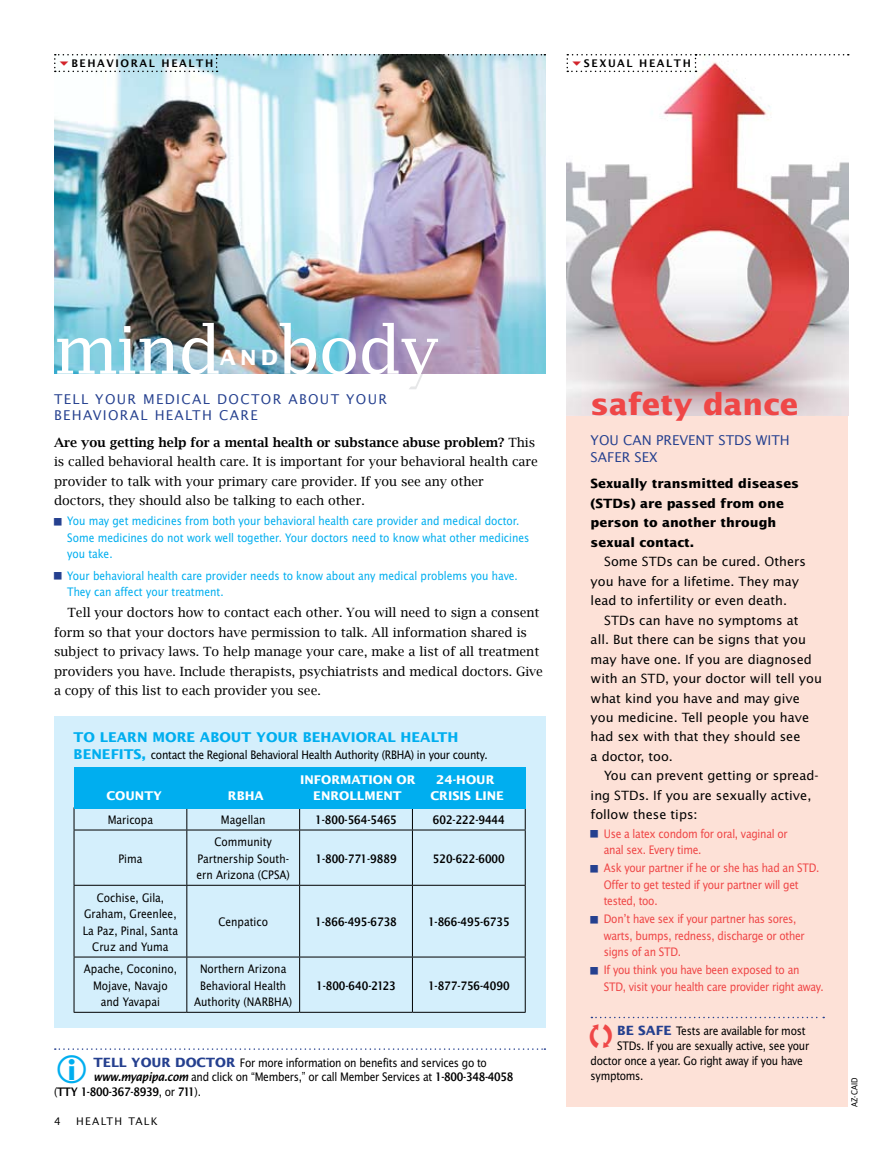
<style>
.page{position:relative;width:878px;height:1161px;background:#fff}
.page>*{position:absolute;margin:0;border:0;box-sizing:border-box;transform-origin:0 0}
.t1{font:66px "Lucida Fax";letter-spacing:-.03em;color:#fff}
.t2{font:700 30px "Lucida Sans Std";color:#ef4747}
.t3{font:700 21px "Lucida Sans Std";color:#fff}
.t4{font:13.5px/16.5px "Lucida Sans Std";letter-spacing:.1em;color:#25408f}
.t5{font:700 13.5px "Lucida Sans Std";color:#00aeef}
.t6{font:13.5px "Lucida Sans Std";color:#25408f}
.t7{font:12.75px/19.5px "Lucida Bright";color:#000}
.t8{font:12.75px/19.5px "Lucida Sans Std";color:#000}
.t9{font:12.75px/15px "Lucida Sans Nar EF";letter-spacing:-.02em;color:#000}
.t10{font:12.75px/16.5px "Lucida Sans Nar EF";letter-spacing:-.02em;color:#ef4747}
.t11{font:12.75px/16.5px "Lucida Sans Nar EF";color:#00aeef}
.t12{font:12.75px/16.5px "Lucida Sans Nar EF";color:#000;text-align:center}
.t13{font:12.75px "Lucida Sans Nar EF Dem Bol";color:#000}
.t14{font:700 12.75px/19.5px "Lucida Sans Std";color:#000}
.t15{font:12.75px "Lucida Sans Nar EF Dem Bol";letter-spacing:-.02em;color:#000}
.t16{font:700 12.75px "Lucida Sans Std";color:#25408f}
.t17{font:700 12px "Lucida Sans Std";color:#fff}
.t18{font:600 10.5px "Lucida Sans";letter-spacing:.15em;color:#000}
.t19{font:10.5px "Lucida Sans Std";color:#000}
.t20{font:9px "Lucida Sans Nar EF";color:#000}
.s1{font-weight:600}
.s2{font-family:"Lucida Sans Std";font-weight:700;font-size:13.5px;color:#00aeef}
.s3{font-family:"Lucida Sans Std";font-weight:700;color:#25408f}
.s4{font-family:"Lucida Sans Nar EF Dem Bol Ita"}
.s5{font-family:"Lucida Sans Nar EF Dem Bol"}
.s6{font-family:"Lucida Sans Nar EF"}
</style>
<div class="page">
<div style="left:54px;top:717px;width:491px;height:311px;background:#d4effc"></div>
<div style="left:566px;top:54px;width:282px;height:1053px;background:#fde1d7"></div>
<img style="left:54px;top:72px;width:491px;height:301px">
<svg style="left:591px;top:1017px;width:233px;height:1px"></svg>
<img style="left:566px;top:72px;width:282px;height:343px">
<svg style="left:74px;top:809px;width:1px;height:21px"></svg>
<svg style="left:186px;top:809px;width:1px;height:21px"></svg>
<svg style="left:299px;top:809px;width:1px;height:21px"></svg>
<svg style="left:412px;top:809px;width:1px;height:21px"></svg>
<svg style="left:525px;top:808px;width:1px;height:22px"></svg>
<hr style="left:74px;top:830px;width:113px;height:1px;background:#000">
<hr style="left:74px;top:830px;width:1px;height:55px;background:#000">
<hr style="left:187px;top:830px;width:112px;height:1px;background:#000">
<hr style="left:186px;top:830px;width:1px;height:55px;background:#000">
<hr style="left:299px;top:830px;width:113px;height:1px;background:#000">
<hr style="left:299px;top:830px;width:1px;height:55px;background:#000">
<hr style="left:412px;top:830px;width:113px;height:1px;background:#000">
<hr style="left:412px;top:830px;width:1px;height:55px;background:#000">
<hr style="left:525px;top:830px;width:1px;height:55px;background:#000">
<hr style="left:74px;top:885px;width:113px;height:1px;background:#000">
<hr style="left:74px;top:886px;width:1px;height:71px;background:#000">
<hr style="left:187px;top:885px;width:112px;height:1px;background:#000">
<hr style="left:186px;top:886px;width:1px;height:71px;background:#000">
<hr style="left:299px;top:885px;width:113px;height:1px;background:#000">
<hr style="left:299px;top:886px;width:1px;height:71px;background:#000">
<hr style="left:412px;top:885px;width:113px;height:1px;background:#000">
<hr style="left:412px;top:886px;width:1px;height:71px;background:#000">
<hr style="left:525px;top:886px;width:1px;height:71px;background:#000">
<hr style="left:74px;top:957px;width:113px;height:1px;background:#000">
<hr style="left:74px;top:957px;width:1px;height:55px;background:#000">
<hr style="left:187px;top:957px;width:112px;height:1px;background:#000">
<hr style="left:186px;top:957px;width:1px;height:55px;background:#000">
<hr style="left:299px;top:957px;width:113px;height:1px;background:#000">
<hr style="left:299px;top:957px;width:1px;height:55px;background:#000">
<hr style="left:412px;top:957px;width:113px;height:1px;background:#000">
<hr style="left:412px;top:957px;width:1px;height:55px;background:#000">
<hr style="left:525px;top:957px;width:1px;height:55px;background:#000">
<hr style="left:74px;top:1012px;width:113px;height:1px;background:#000">
<hr style="left:187px;top:1012px;width:112px;height:1px;background:#000">
<hr style="left:299px;top:1012px;width:113px;height:1px;background:#000">
<hr style="left:412px;top:1012px;width:113px;height:1px;background:#000">
<div style="left:74px;top:767px;width:451px;height:42px;background:#00aeef"></div>
<svg style="left:54px;top:54px;width:491px;height:18px;background:#afc8ce"></svg>
<svg style="left:55px;top:1048px;width:490px;height:2px"></svg>
<svg style="left:566px;top:54px;width:282px;height:18px;background:#f5f3f3"></svg>
<p class="t18" style="left:71px;top:57px;width:141px">BEHAVIOR AL HEALTH</p>
<p class="t18" style="left:584px;top:57px;width:106px">SEXUAL H EALTH</p>
<h1 class="t1" style="left:278px;top:312px;width:163px">body</h1>
<p class="t4" style="left:54px;top:391px;width:334px">Tell Your M edical Doctor About Your<br>Behavioral H ealth care</p>
<p class="t7" style="left:54px;top:432px;width:485px"><span class="s1">Are you getting help for a mental health or substance abuse problem?</span> This is called behavioral health care. It is important for your behavioral health care provider to talk with your primary care provider. If you see any other<br>doctors, they should also be talking to each other.</p>
<p class="t11" style="left:67px;top:513px;width:463px">You may get medicines from both your behavioral health care provider and medical doctor.<br>Some medicines do not work well together. Your doctors need to know what other medicines you take.</p>
<p class="t11" style="left:67px;top:567px;width:452px">Your behavioral health care provider needs to know about any medical problems you have.<br>They can affect your treatment.</p>
<p class="t7" style="left:54px;top:603px;width:490px;text-indent:14px">Tell your doctors how to contact each other. You will need to sign a consent form so that your doctors have permission to talk. All information shared is subject to privacy laws. To help manage your care, make a list of all treatment providers you have. Include therapists, psychiatrists and medical doctors. Give a copy of this list to each provider you see.</p>
<h1 class="t1" style="left:54px;top:312px;width:169px">mind</h1>
<h3 class="t3" style="left:220px;top:345px;width:21px">and</h3>
<p class="t5" style="left:74px;top:730px;width:268px">to learn more about your behavio</p>
<p class="t5" style="left:367px;top:730px;width:93px">ral health</p>
<p class="t9" style="left:74px;top:747px;width:415px"><span class="s2">ben efits,</span> contact the Regional Behavioral Health Authority (RBHA) in your county.</p>
<p class="t17" style="left:300px;top:773px;width:116px">INFORMATION OR</p>
<p class="t17" style="left:436px;top:773px;width:50px">24-HOUR</p>
<p class="t17" style="left:107px;top:789px;width:56px">COU NTY</p>
<p class="t17" style="left:228px;top:789px;width:10px">RBH</p>
<p class="t17" style="left:254px;top:789px;width:11px">A</p>
<p class="t17" style="left:313px;top:789px;width:46px">ENROLLME</p>
<p class="t17" style="left:383px;top:789px;width:20px">NT</p>
<p class="t17" style="left:430px;top:789px;width:73px">CRISIS LINE</p>
<p class="t12" style="left:108px;top:812px;width:47px">Maricopa</p>
<p class="t12" style="left:221px;top:812px;width:46px">Magellan</p>
<p class="t13" style="left:315px;top:813px;width:83px">1-800-564-5465</p>
<p class="t13" style="left:433px;top:813px;width:73px">602-222-9444</p>
<p class="t9" style="left:118px;top:851px;width:25px">Pima</p>
<p class="t12" style="left:196px;top:834px;width:95px">Community<br>Partnership South&shy;ern Arizona (CPSA)</p>
<p class="t13" style="left:315px;top:852px;width:83px">1-800-771-9889</p>
<p class="t13" style="left:433px;top:852px;width:73px">520-622-6000</p>
<p class="t12" style="left:83px;top:889px;width:97px">Cochise, Gila,<br>Graham, Greenlee,<br>La Paz, Pinal, Santa<br>Cruz and Yuma</p>
<p class="t12" style="left:218px;top:914px;width:51px">Cenpatico</p>
<p class="t13" style="left:315px;top:915px;width:83px">1-866-495-6738</p>
<p class="t13" style="left:428px;top:915px;width:83px">1-866-495-6735</p>
<p class="t12" style="left:84px;top:961px;width:95px">Apache, Coconino,<br>Mojave, Navajo and Yavapai</p>
<p class="t12" style="left:194px;top:961px;width:99px">Northern Arizona<br>Behavioral Health<br>Authority (NARBHA)</p>
<p class="t13" style="left:316px;top:979px;width:81px">1-800-640-2123</p>
<p class="t13" style="left:428px;top:979px;width:83px">1-877-756-4090</p>
<p class="t9" style="left:93px;top:1055px;width:421px;text-indent:38px"><span class="s3">YOUR DOCTOR</span> For more information on benefits and services go to <span class="s4">www.myapipa.com</span> and click on “Members,” or call Member Services at <span class="s5">1-800-348-4058</span></p>
<p class="t15" style="left:54px;top:1086px;width:148px"><span class="s6">(</span>TTY 1-800-367-8939<span class="s6">, or</span> 711<span class="s6">).</span></p>
<p class="t16" style="left:93px;top:1055px;width:18px">TELL</p>
<p class="t19" style="left:54px;top:1115px;width:8px">4</p>
<p class="t19" style="left:76px;top:1115px;width:9px">HEA</p>
<p class="t19" style="left:101px;top:1115px;width:15px">LTH</p>
<p class="t19" style="left:128px;top:1115px;width:31px">TALK</p>
<h2 class="t2" style="left:590px;top:388px;width:209px">safety dance</h2>
<p class="t6" style="left:590px;top:433px;width:145px">You Can Prevent STDs</p>
<p class="t4" style="left:756px;top:432px;width:35px">With</p>
<p class="t6" style="left:590px;top:449px;width:69px">Safer Sex</p>
<p class="t14" style="left:590px;top:474px;width:210px">Sexually transmitted diseases (STDs) are passed from one person to another through sexual contact.</p>
<p class="t8" style="left:590px;top:552px;width:217px;text-indent:14px">Some STDs can be cured. Others you have for a lifetime. They may lead to infertility or even death.</p>
<p class="t8" style="left:590px;top:610px;width:233px;text-indent:14px">STD s can have no symptoms at<br>all. But there can be signs that you may have one. If you are diagnosed with an STD, your doctor will tell you what kind you have and may give you medicine. Tell people you have had sex with that they should see<br>a doctor, too.</p>
<p class="t8" style="left:590px;top:766px;width:229px;text-indent:14px">You can prevent getting or spread&shy;ing STDs. If you are sexually active, follow these tips:</p>
<p class="t10" style="left:604px;top:825px;width:185px">Use a latex condom for oral, vaginal or anal sex. Every time.</p>
<p class="t10" style="left:604px;top:860px;width:217px">Ask your partner if he or she has had an STD.<br>Offer to get tested if your partner will get tested, too.</p>
<p class="t10" style="left:604px;top:911px;width:202px">Don’t have sex if your partner has sores, warts, bumps, redness, discharge or other signs of an STD.</p>
<p class="t10" style="left:604px;top:962px;width:221px">If you think you have been exposed to an<br>STD, visit your health care provider right away.</p>
<p class="t9" style="left:617px;top:1023px;width:190px"><span class="s3">BE SAFE</span> Tests are available for most</p>
<p class="t9" style="left:617px;top:1038px;width:193px">STDs. If you are sexually active, see your</p>
<p class="t9" style="left:590px;top:1053px;width:214px">doctor once a year. Go right away if you have</p>
<p class="t9" style="left:590px;top:1068px;width:54px">symptoms.</p>
<p class="t20" style="left:849px;top:1107px;width:31px;rotate:-90deg">AZ-CAID</p>
</div>
